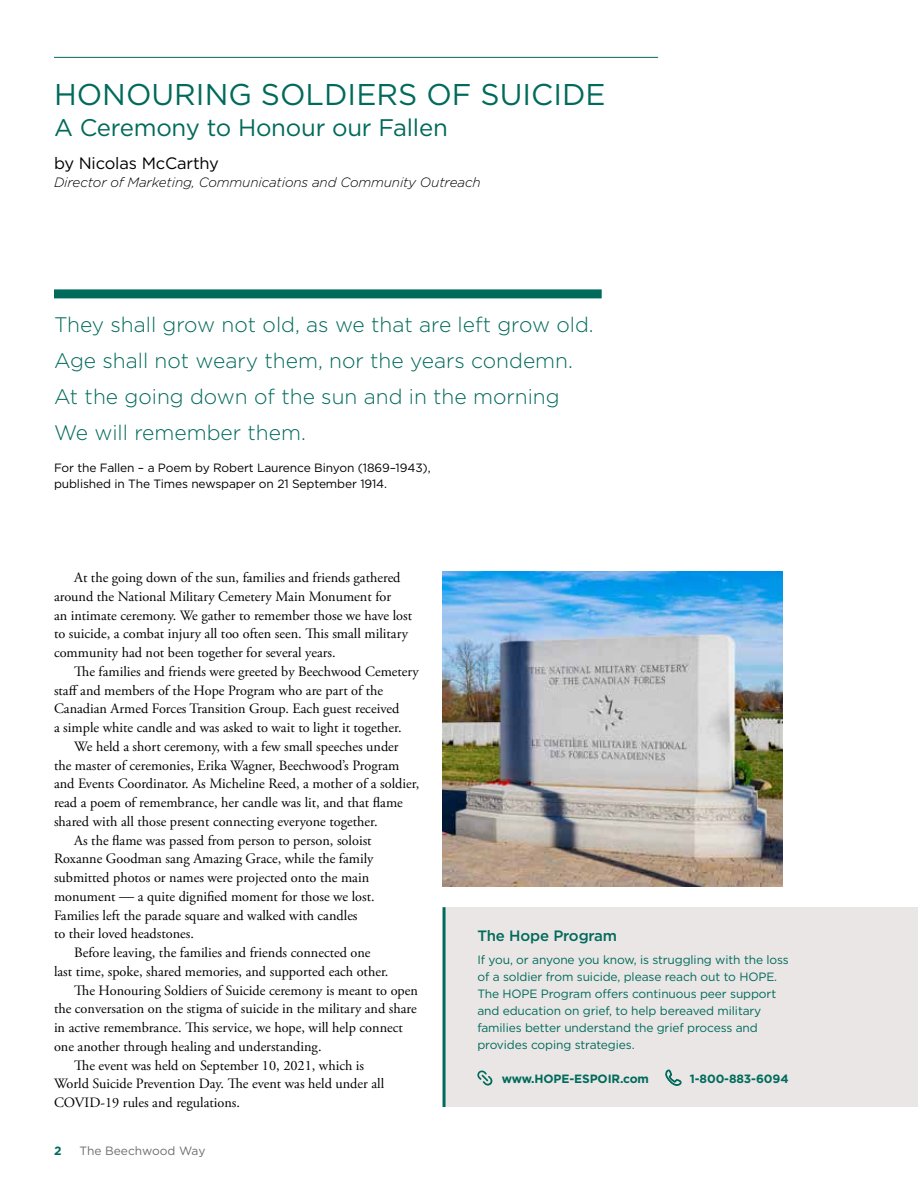
<style>
.page{position:relative;width:918px;height:1188px;background:#fff}
.page>*{position:absolute;margin:0;border:0;box-sizing:border-box;transform-origin:0 0}
.t1{font:30px "Gotham";color:#006a5b}
.t2{font:24px "Gotham";letter-spacing:-.01em;color:#006a5b}
.t3{font:300 21px/36px "Gotham";color:#006a5b}
.t4{font:16.5px "Gotham";letter-spacing:-.01em;color:#000}
.t5{font:500 15px "Gotham";letter-spacing:-.01em;color:#006a5b}
.t6{font:14.25px/18.8px "Adobe Garamond Pro";color:#000}
.t7{font:italic 300 13.5px "Gotham";letter-spacing:-.01em;color:#000}
.t8{font:12px/16.8px "Gotham";letter-spacing:-.01em;color:#006a5b}
.t9{font:12px/16.8px "Gotham";letter-spacing:-.01em;color:#000}
.t10{font:700 12px "Gotham";letter-spacing:-.01em;color:#006a5b}
.t11{font:12px "Gotham";color:#6d6e71}
.t12{font:700 12px "Gotham";letter-spacing:-.01em;color:#016c5c}
.s1{font-family:"Butler"}
</style>
<div class="page">
<img style="left:443px;top:572px;width:340px;height:315px">
<hr style="left:54px;top:57px;width:604px;height:1px;background:#006a5b">
<div style="left:54px;top:289px;width:548px;height:9px;background:#006a5b"></div>
<div style="left:444px;top:907px;width:474px;height:200px;background:#e9e6e5"></div>
<hr style="left:443px;top:907px;width:3px;height:200px;background:#006a5b">
<svg style="left:665px;top:1069px;width:16px;height:17px"></svg>
<svg style="left:477px;top:1070px;width:16px;height:16px"></svg>
<h1 class="t1" style="left:54px;top:75px;width:553px">HONOURING SOLDIERS OF SUICIDE</h1>
<h2 class="t2" style="left:54px;top:113px;width:395px">A Ceremony to Honour our Fallen</h2>
<p class="t4" style="left:54px;top:152px;width:167px">by Nicolas McCarthy</p>
<p class="t7" style="left:54px;top:175px;width:428px">Director of Marketing, Communications and Community Outreach</p>
<h3 class="t3" style="left:54px;top:306px;width:541px">They shall grow not old, as we that are left grow old.<br>Age shall not weary them, nor the years condemn.<br>At the going down of the sun and in the morning We will remember them.</h3>
<p class="t9" style="left:54px;top:459px;width:378px">For the Fallen – a Poem by Robert Laurence Binyon (1869–1943), published in The Times newspaper on 21 September 1914.</p>
<p class="t6" style="left:54px;top:569px;width:360px;text-indent:20px">At the going down of the sun, families and friends gathered around the National Military Cemetery Main Monument for<br>an intimate ceremony. We gather to remember those we have lost to suicide, a combat injury all too often seen. This small military community had not been together for several years.</p>
<p class="t6" style="left:54px;top:662px;width:366px;text-indent:20px">The families and friends were greeted by Beechwood Cemetery staff and members of the Hope Program who are part of the Canadian Armed Forces Transition Group. Each guest received<br>a simple white candle and was asked to wait to light it together.</p>
<p class="t6" style="left:74px;top:737px;width:326px">We held a short ceremony, with a few small speeches under</p>
<p class="t6" style="left:54px;top:756px;width:347px">the master of ceremonies, Erika Wagner, Beechwood’s Program</p>
<p class="t6" style="left:54px;top:775px;width:367px">and Events Coordinator. As Micheline Reed, a mother of a soldier,</p>
<p class="t6" style="left:54px;top:794px;width:350px">read a poem of remembrance, her candle was lit, and that flame</p>
<p class="t6" style="left:54px;top:812px;width:325px">shared with all those present connecting everyone together.</p>
<p class="t6" style="left:74px;top:831px;width:299px">As the flame was passed from person to person, soloist</p>
<p class="t6" style="left:54px;top:850px;width:321px">Roxanne Goodman sang Amazing Grace, while the family</p>
<p class="t6" style="left:54px;top:869px;width:317px">submitted photos or names were projected onto the main</p>
<p class="t6" style="left:54px;top:887px;width:322px">monument <span class="s1">—</span> a quite dignified moment for those we lost.</p>
<p class="t6" style="left:54px;top:906px;width:305px">Families left the parade square and walked with candles</p>
<p class="t6" style="left:54px;top:925px;width:142px">to their loved headstones.</p>
<p class="t6" style="left:74px;top:944px;width:298px">Before leaving, the families and friends connected one</p>
<p class="t6" style="left:54px;top:962px;width:336px">last time, spoke, shared memories, and supported each other.</p>
<p class="t6" style="left:74px;top:981px;width:345px">The Honouring Soldiers of Suicide ceremony is meant to open</p>
<p class="t6" style="left:54px;top:1000px;width:364px">the conversation on the stigma of suicide in the military and share</p>
<p class="t6" style="left:54px;top:1019px;width:350px">in active remembrance. This service, we hope, will help connect</p>
<p class="t6" style="left:54px;top:1037px;width:269px">one another through healing and understanding.</p>
<p class="t6" style="left:74px;top:1056px;width:292px">The event was held on September 10, 2021, which is</p>
<p class="t6" style="left:54px;top:1075px;width:332px">World Suicide Prevention Day. The event was held under all</p>
<p class="t6" style="left:54px;top:1094px;width:188px">COVID-19 rules and regulations.</p>
<p class="t10" style="left:54px;top:1143px;width:9px">2</p>
<p class="t11" style="left:79px;top:1144px;width:127px">The Beechwood Way</p>
<p class="t5" style="left:477px;top:926px;width:141px">The Hope Program</p>
<p class="t8" style="left:477px;top:951px;width:313px">If you, or anyone you know, is struggling with the loss of a soldier from suicide, please reach out to HOPE.<br>The HOPE Program offers continuous peer support and education on grief, to help bereaved military families better understand the grief process and provides coping strategies.</p>
<p class="t10" style="left:502px;top:1071px;width:149px">www.HOPE-ESPOIR.com</p>
<p class="t12" style="left:690px;top:1071px;width:100px">1-800-883-6094</p>
</div>
